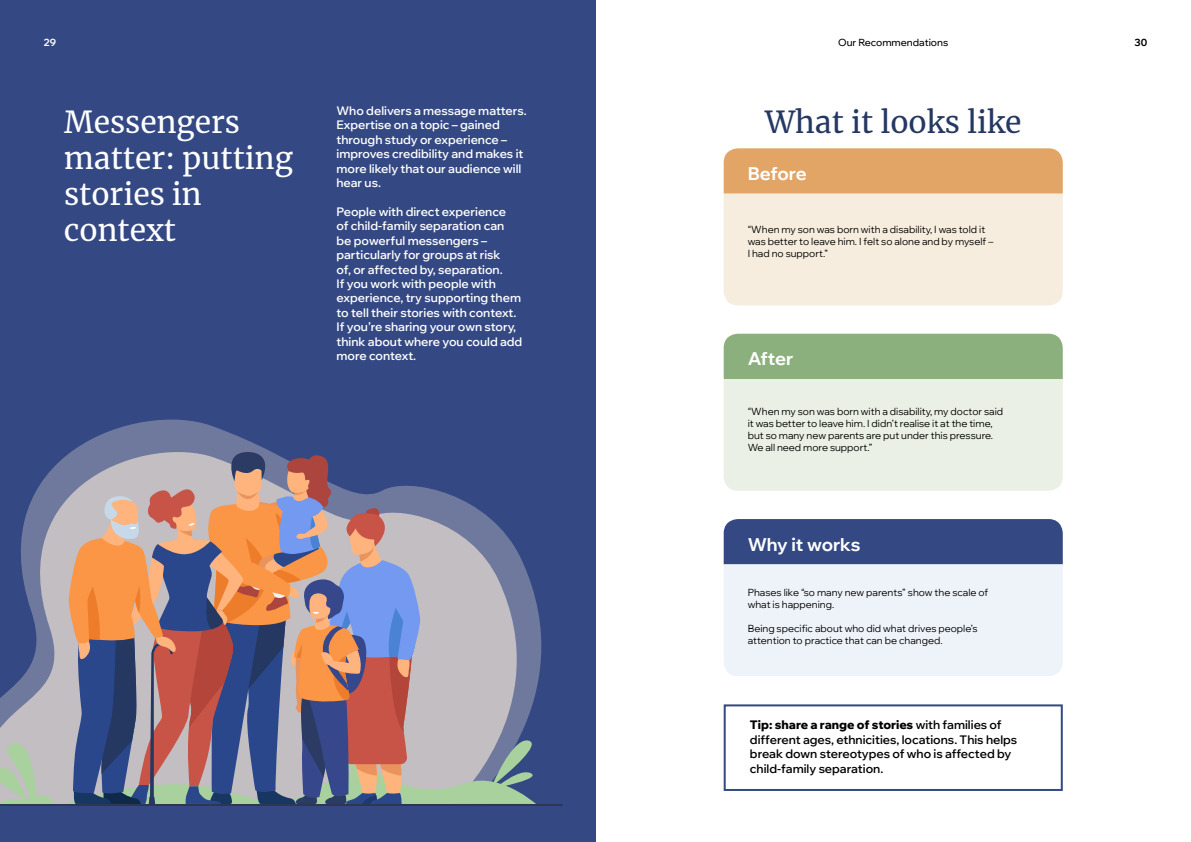
<style>
.page{position:relative;width:1191px;height:842px;background:#fff}
.page>*{position:absolute;margin:0;border:0;box-sizing:border-box;transform-origin:0 0}
.t1{font:30px/36px "Merriweather";color:#fff}
.t2{font:30px "Merriweather";color:#243861}
.t3{font:700 18px "Wix Madefor Display";letter-spacing:-.01em;color:#fff}
.t4{font:600 12px/14.4px "Wix Madefor Display";color:#fff}
.t5{font:600 12px/14.4px "Wix Madefor Display";color:#000}
.t6{font:10px/12px "Wix Madefor Display";color:#000}
.t7{font:500 10px "Wix Madefor Display";color:#000}
.t8{font:700 10px "Wix Madefor Display";color:#fff}
.t9{font:700 10px "Wix Madefor Display";color:#000}
.s1{font-weight:800}
</style>
<div class="page">
<div style="left:0;top:0;width:595px;height:842px;background:#344883"></div>
<svg style="left:82px;top:419px;width:175px;height:26px;fill:#6f799d"></svg>
<svg style="left:0;top:450px;width:563px;height:356px"></svg>
<svg style="left:723px;top:519px;width:339px;height:157px;background:#b8c2d7"></svg>
<svg style="left:723px;top:334px;width:339px;height:157px;background:#cfddc7"></svg>
<svg style="left:723px;top:148px;width:339px;height:157px;background:#f0d8bb"></svg>
<div style="left:723px;top:704px;width:339px;height:87px;border:2px solid #344883"></div>
<p class="t7" style="left:838px;top:35px;width:112px">Our Recommendations</p>
<p class="t8" style="left:44px;top:35px;width:14px">29</p>
<p class="t9" style="left:1134px;top:35px;width:14px">30</p>
<h1 class="t1" style="left:64px;top:103px;width:230px">Messengers matter: putting stories in context</h1>
<p class="t4" style="left:336px;top:103px;width:192px">Who delivers a message matters.<br>Expertise on a topic – gained through study or experience – improves credibility and makes it more likely that our audience will hear us.</p>
<p class="t4" style="left:336px;top:204px;width:187px">People with direct experience<br>of child-family separation can<br>be powerful messengers – particularly for groups at risk<br>of, or affected by, separation.<br>If you work with people with experience, try supporting them to tell their stories with context.<br>If you’re sharing your own story, think about where you could add more context.</p>
<h1 class="t2" style="left:765px;top:101px;width:258px">What it looks like</h1>
<h2 class="t3" style="left:747px;top:159px;width:61px">Before</h2>
<p class="t6" style="left:747px;top:223px;width:247px">“When my son was born with a disability, I was told it was better to leave him. I felt so alone and by myself –<br>I had no support.”</p>
<h2 class="t3" style="left:747px;top:345px;width:47px">After</h2>
<p class="t6" style="left:747px;top:404px;width:257px">“When my son was born with a disability, my doctor said it was better to leave him. I didn’t realise it at the time, but so many new parents are put under this pressure.<br>We all need more support.”</p>
<h2 class="t3" style="left:747px;top:530px;width:114px">Why it works</h2>
<p class="t6" style="left:747px;top:586px;width:242px">Phases like “so many new parents” show the scale of what is happening.</p>
<p class="t6" style="left:747px;top:622px;width:231px">Being specific about who did what drives people’s attention to practice that can be changed.</p>
<p class="t5" style="left:750px;top:717px;width:269px"><span class="s1">Tip: share a range of stories</span> with families of different ages, ethnicities, locations. This helps break down stereotypes of who is affected by child-family separation.</p>
</div>
